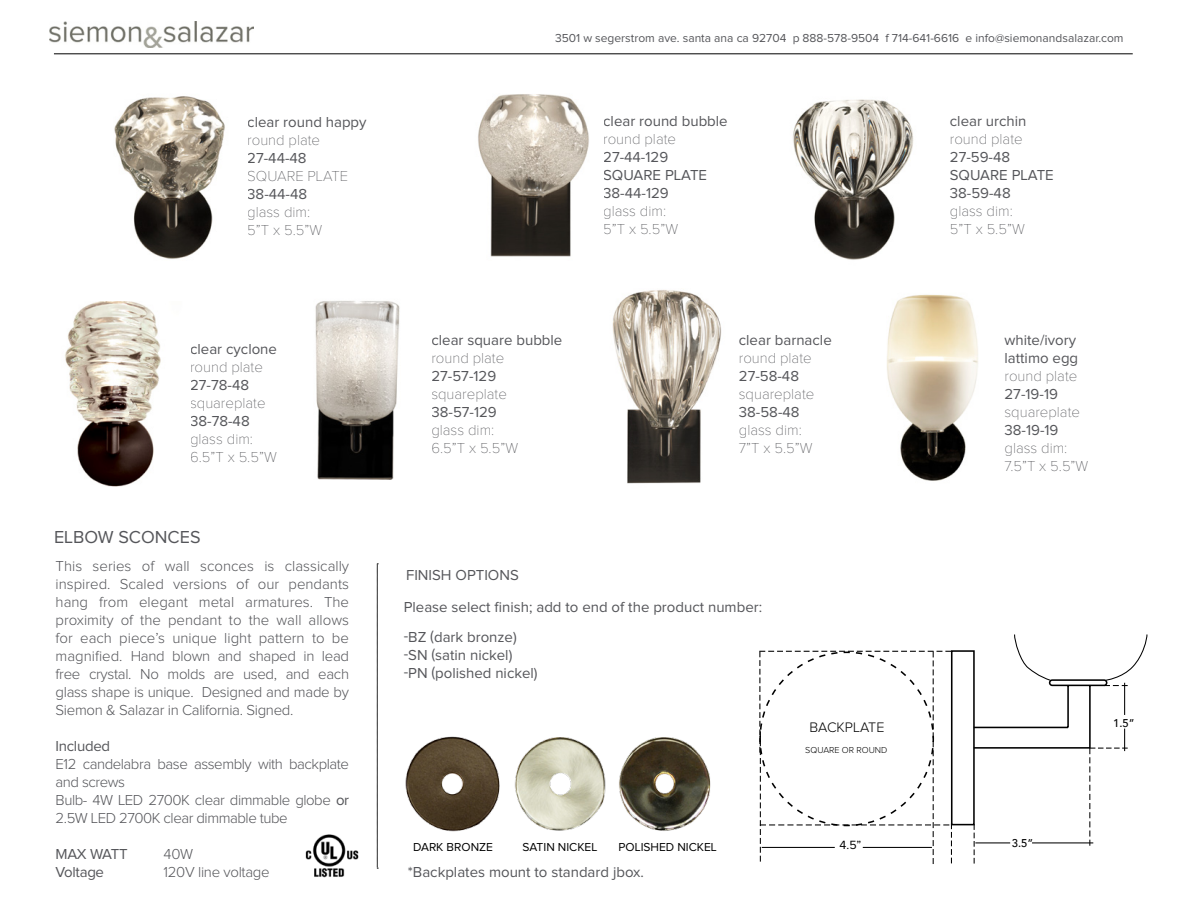
<style>
.page{position:relative;width:1188px;height:918px;background:#fff}
.page>*{position:absolute;margin:0;border:0;box-sizing:border-box;transform-origin:0 0}
.t1{font:18px "Proxima Nova";color:#55565a}
.t2{font:300 15px/18px "Proxima Nova";letter-spacing:-.03em;color:#55565a;text-align:justify}
.t3{font:15px/18px "Proxima Nova";color:#55565a}
.t4{font:100 15px/18px "Proxima Nova";color:#55565a}
.t5{font:15px "Proxima Nova";letter-spacing:-.02em;color:#55565a}
.t6{font:300 14.25px "Proxima Nova";color:#000}
.t7{font:12.3px "Proxima Nova";color:#000}
.t8{font:12px "Proxima Nova";color:#55565a}
.t9{font:12px "Proxima Nova";color:#000}
.t10{font:500 11.25px "Avenir";color:#000}
.t11{font:300 9px "Proxima Nova";color:#000}
.s1{font-weight:400}
</style>
<div class="page">
<img style="left:49px;top:21px;width:204px;height:27px">
<hr style="left:54px;top:54px;width:1079px;height:1px;background:#000">
<svg style="left:377px;top:564px;width:1px;height:305px"></svg>
<img style="left:514px;top:737px;width:197px;height:94px">
<img style="left:405px;top:736px;width:95px;height:96px">
<img style="left:114px;top:96px;width:111px;height:163px">
<img style="left:478px;top:94px;width:111px;height:163px">
<img style="left:65px;top:301px;width:96px;height:186px">
<img style="left:315px;top:301px;width:85px;height:179px">
<img style="left:612px;top:290px;width:110px;height:194px">
<img style="left:887px;top:294px;width:91px;height:187px">
<svg style="left:972px;top:634px;width:176px;height:230px"></svg>
<svg style="left:759px;top:651px;width:193px;height:213px"></svg>
<img style="left:305px;top:834px;width:54px;height:44px">
<img style="left:792px;top:99px;width:122px;height:161px">
<p class="t3" style="left:247px;top:113px;width:121px">clear round happy</p>
<p class="t4" style="left:247px;top:131px;width:74px">round plate</p>
<p class="t3" style="left:247px;top:149px;width:61px">27-44-48</p>
<p class="t4" style="left:247px;top:167px;width:103px">SQUARE PLATE</p>
<p class="t3" style="left:247px;top:185px;width:61px">38-44-48</p>
<p class="t4" style="left:247px;top:203px;width:76px">glass dim:<br>5”T x 5.5”W</p>
<p class="t8" style="left:555px;top:33px;width:570px">3501 w segerstrom ave. santa ana ca 92704 p 888-578-9504 f 714-641-6616 e info@siemonandsalazar.com</p>
<p class="t3" style="left:603px;top:113px;width:126px">clear round bubble</p>
<p class="t4" style="left:603px;top:131px;width:74px">round plate</p>
<p class="t3" style="left:603px;top:149px;width:105px">27-44-129<br>SQUARE PLATE<br>38-44-129</p>
<p class="t4" style="left:603px;top:203px;width:76px">glass dim:<br>5”T x 5.5”W</p>
<p class="t3" style="left:950px;top:113px;width:78px">clear urchin</p>
<p class="t4" style="left:950px;top:131px;width:74px">round plate</p>
<p class="t3" style="left:950px;top:149px;width:105px">27-59-48<br>SQUARE PLATE<br>38-59-48</p>
<p class="t4" style="left:950px;top:203px;width:76px">glass dim:<br>5”T x 5.5”W</p>
<p class="t3" style="left:190px;top:341px;width:88px">clear cyclone</p>
<p class="t4" style="left:190px;top:359px;width:74px">round plate</p>
<p class="t3" style="left:190px;top:377px;width:61px">27-78-48</p>
<p class="t4" style="left:190px;top:395px;width:77px">squareplate</p>
<p class="t3" style="left:190px;top:413px;width:61px">38-78-48</p>
<p class="t4" style="left:190px;top:431px;width:88px">glass dim:<br>6.5”T x 5.5”W</p>
<p class="t1" style="left:54px;top:529px;width:148px">ELBOW SCONCES</p>
<p class="t2" style="left:56px;top:558px;width:295px">This series of wall sconces is classically inspired. Scaled versions of our pendants hang from elegant metal armatures. The proximity of the pendant to the wall allows for each piece’s unique light pattern to be magnified. Hand blown and shaped in lead free crystal. No molds are used, and each glass shape is unique. Designed and made by Siemon &amp; Salazar in California. Signed.</p>
<p class="t5" style="left:56px;top:739px;width:56px">Included</p>
<p class="t2" style="left:56px;top:756px;width:295px;text-align:left">E12 candelabra base assembly with backplate and screws<br>Bulb- 4W LED 2700K clear dimmable globe <span class="s1">or<br></span>2.5W LED 2700K clear dimmable tube</p>
<p class="t3" style="left:56px;top:846px;width:74px">MAX WATT</p>
<p class="t2" style="left:164px;top:846px;width:31px">40W</p>
<p class="t5" style="left:56px;top:865px;width:50px">Voltage</p>
<p class="t2" style="left:164px;top:864px;width:108px">120V line voltage</p>
<p class="t3" style="left:431px;top:331px;width:132px">clear square bubble</p>
<p class="t4" style="left:431px;top:349px;width:74px">round plate</p>
<p class="t3" style="left:431px;top:367px;width:66px">27-57-129</p>
<p class="t4" style="left:431px;top:385px;width:77px">squareplate</p>
<p class="t3" style="left:431px;top:403px;width:67px">38-57-129</p>
<p class="t4" style="left:431px;top:421px;width:88px">glass dim:<br>6.5”T x 5.5”W</p>
<p class="t3" style="left:406px;top:567px;width:114px">FINISH OPTIONS</p>
<p class="t3" style="left:739px;top:331px;width:94px">clear barnacle</p>
<p class="t4" style="left:739px;top:349px;width:74px">round plate</p>
<p class="t3" style="left:739px;top:367px;width:62px">27-58-48</p>
<p class="t4" style="left:739px;top:385px;width:77px">squareplate</p>
<p class="t3" style="left:739px;top:403px;width:62px">38-58-48</p>
<p class="t4" style="left:739px;top:421px;width:75px">glass dim:<br>7”T x 5.5”W</p>
<p class="t3" style="left:404px;top:593px;width:360px;line-height:29.8px">Please select finish; add to end of the product number: -BZ (dark bronze)</p>
<p class="t3" style="left:404px;top:647px;width:135px">-SN (satin nickel) -PN (polished nickel)</p>
<p class="t9" style="left:413px;top:842px;width:81px">DARK BRONZE</p>
<p class="t9" style="left:523px;top:842px;width:76px">SATIN NICKEL</p>
<p class="t9" style="left:619px;top:842px;width:100px">POLISHED NICKEL</p>
<p class="t3" style="left:408px;top:863px;width:237px">*Backplates mount to standard jbox.</p>
<p class="t6" style="left:810px;top:721px;width:76px">BACKPLATE</p>
<p class="t11" style="left:805px;top:746px;width:84px">SQUARE OR ROUND</p>
<p class="t7" style="left:840px;top:839px;width:23px">4.5”</p>
<p class="t3" style="left:1005px;top:331px;width:75px">white/ivory lattimo egg</p>
<p class="t4" style="left:1005px;top:367px;width:74px">round plate</p>
<p class="t3" style="left:1005px;top:385px;width:55px">27-19-19</p>
<p class="t4" style="left:1005px;top:403px;width:77px">squareplate</p>
<p class="t3" style="left:1005px;top:421px;width:55px">38-19-19</p>
<p class="t4" style="left:1005px;top:439px;width:85px">glass dim:<br>7.5”T x 5.5”W</p>
<p class="t10" style="left:1012px;top:833px;width:23px">3.5”</p>
<p class="t10" style="left:1113px;top:713px;width:23px">1.5”</p>
</div>
